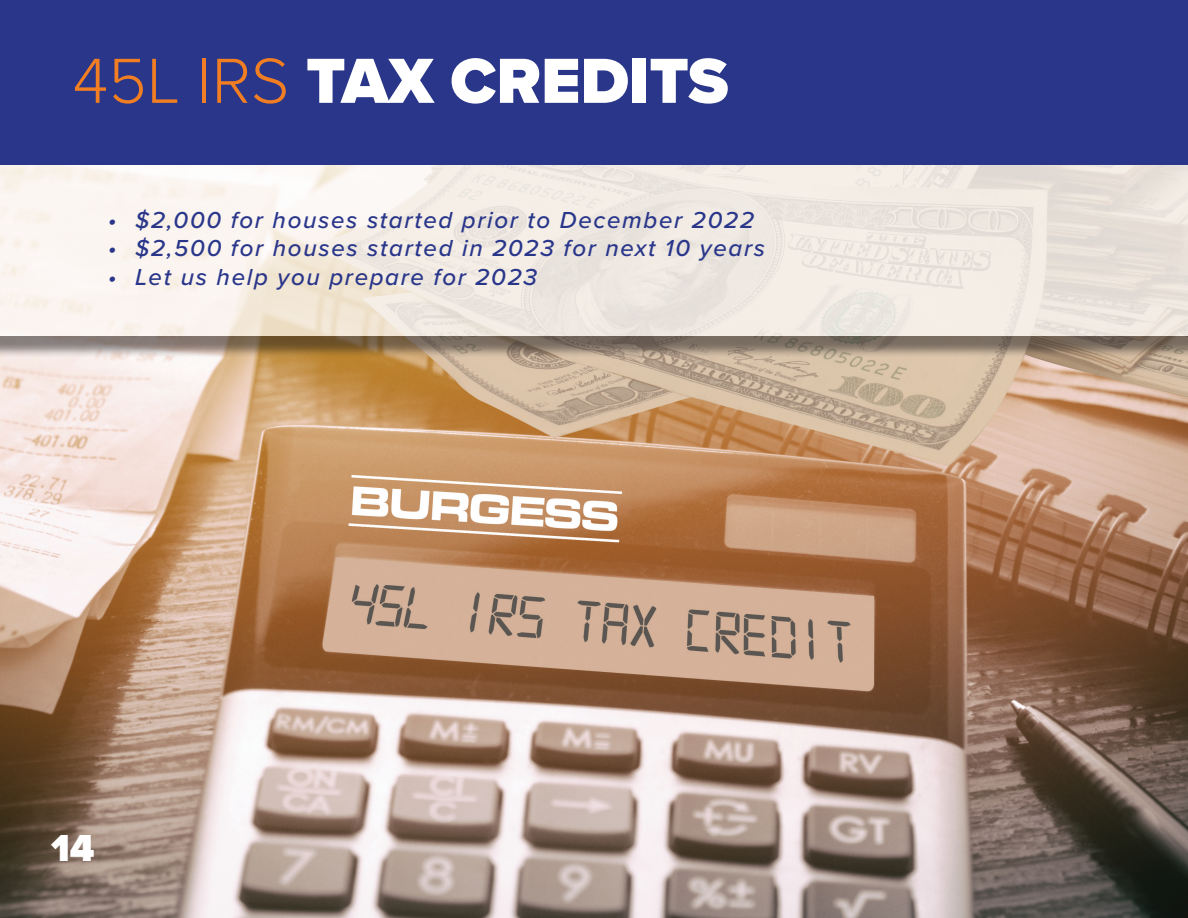
<style>
.page{position:relative;width:1188px;height:918px;background:#fff}
.page>*{position:absolute;margin:0;border:0;box-sizing:border-box;transform-origin:0 0}
.t1{font:900 66px "Proxima Nova";color:#fff}
.t2{font:900 39px "Proxima Nova";color:#fff}
.t3{font:italic 500 24px "Proxima Nova";letter-spacing:.07em;color:#29368a}
.s1{font-weight:300;color:#f17e22}
</style>
<div class="page">
<img style="left:0;top:358px;width:1188px;height:560px">
<div style="left:0;top:0;width:1188px;height:165px;background:#29368a"></div>
<div style="left:0;top:171px;width:1188px;height:187px;background:#231f20;opacity:.75"></div>
<svg style="left:0;top:165px;width:1188px;height:171px;fill:#f3ece4"></svg>
<p class="t1" style="left:73px;top:32px;width:657px"><span class="s1">45L IRS</span> TAX CREDITS</p>
<p class="t3" style="left:108px;top:202px;width:648px">• $2,000 for houses started prior to December 2022</p>
<p class="t3" style="left:108px;top:231px;width:659px">• $2,500 for houses started in 2023 for next 10 years</p>
<p class="t3" style="left:108px;top:259px;width:431px">• Let us help you prepare for 2023</p>
<p class="t2" style="left:51px;top:819px;width:45px">14</p>
</div>
